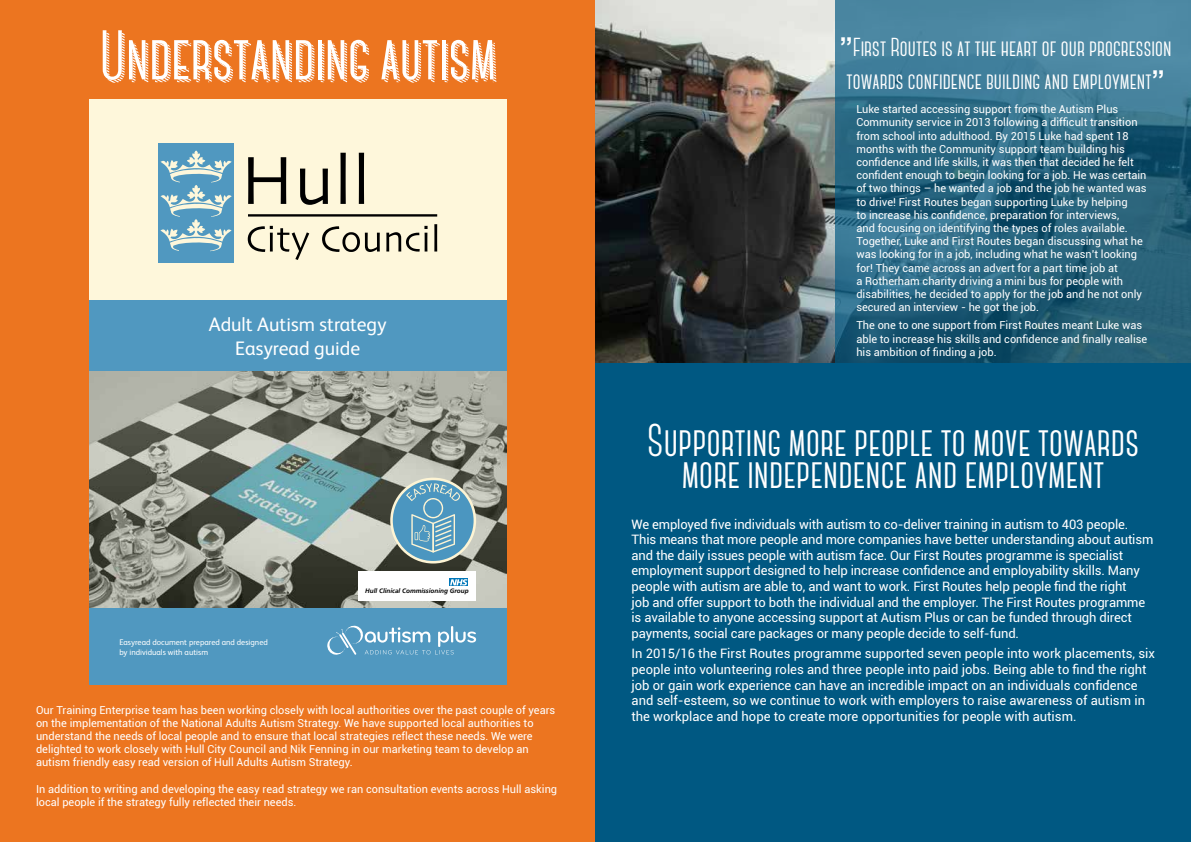
<style>
.page{position:relative;width:1191px;height:842px;background:#fff}
.page>*{position:absolute;margin:0;border:0;box-sizing:border-box;transform-origin:0 0}
.t1{font:70.2px "Canter Bold Strips";color:#fff}
.t2{font:700 46px/33px "Canter";color:#fff;text-align:center}
.t3{font:700 26px/33px "Canter";color:#fff}
.t4{font:19.6px/23.5px "FS Albert";color:#fff;text-align:center}
.t5{font:13px/15.6px "Roboto";letter-spacing:-.01em;color:#fff}
.t6{font:11px/13.2px "Roboto";color:#fff}
.t7{font:8.2px/9.8px "FS Albert";color:#fff}
.t8{font:italic 700 6.4px "Frutiger LT";color:#000}
.s1{font-family:"Arial"}
</style>
<div class="page">
<div style="left:0;top:0;width:604px;height:842px;background:#ec7520"></div>
<div style="left:89px;top:300px;width:417px;height:385px;background:#5098c0"></div>
<div style="left:89px;top:100px;width:417px;height:200px;background:#fef7db"></div>
<svg style="left:248px;top:157px;width:38px;height:47px"></svg>
<svg style="left:300px;top:169px;width:28px;height:36px"></svg>
<svg style="left:340px;top:153px;width:6px;height:51px"></svg>
<svg style="left:359px;top:153px;width:5px;height:51px"></svg>
<hr style="left:248px;top:214px;width:189px;height:3px;background:#000">
<div style="left:158px;top:143px;width:76px;height:119px;background:#5098c0"></div>
<svg style="left:160px;top:150px;width:72px;height:102px"></svg>
<div style="left:180px;top:211px;width:31px;height:7px;background:#5098c0"></div>
<svg style="left:248px;top:226px;width:61px;height:34px"></svg>
<svg style="left:322px;top:226px;width:58px;height:26px"></svg>
<svg style="left:386px;top:226px;width:41px;height:26px"></svg>
<svg style="left:434px;top:224px;width:3px;height:27px"></svg>
<img style="left:89px;top:371px;width:417px;height:237px">
<svg style="left:327px;top:625px;width:149px;height:30px"></svg>
<svg style="left:390px;top:478px;width:86px;height:85px"></svg>
<div style="left:358px;top:571px;width:118px;height:30px;background:#fff"></div>
<svg style="left:449px;top:579px;width:19px;height:7px"></svg>
<svg style="left:450px;top:579px;width:17px;height:6px"></svg>
<div style="left:595px;top:363px;width:596px;height:479px;background:#005882"></div>
<img style="left:595px;top:0;width:239px;height:363px">
<svg style="left:834px;top:0;width:357px;height:363px;background:#2e6b85"></svg>
<h1 class="t1" style="left:99px;top:17px;width:398px">Understanding autism</h1>
<h3 class="t4" style="left:209px;top:313px;width:179px">Adult Autism strategy<br>Easyread guide</h3>
<p class="t7" style="left:119px;top:637px;width:150px">Easyread document prepared and designed by individuals with autism</p>
<p class="t8" style="left:365px;top:587px;width:105px">Hull Clinical Commissioning Group</p>
<p class="t6" style="left:36px;top:703px;width:521px">Our Training Enterprise team has been working closely with local authorities over the past couple of years on the implementation of the National Adults Autism Strategy. We have supported local authorities to understand the needs of local people and to ensure that local strategies reflect these needs. We were delighted to work closely with Hull City Council and Nik Fenning in our marketing team to develop an autism friendly easy read version of Hull Adults Autism Strategy.</p>
<p class="t6" style="left:36px;top:782px;width:522px">In addition to writing and developing the easy read strategy we ran consultation events across Hull asking local people if the strategy fully reflected their needs.</p>
<h3 class="t3" style="left:839px;top:30px;width:333px"><span class="s1">”</span>First Routes is at the heart of our progression towards confidence building and employment<span class="s1">”</span></h3>
<p class="t6" style="left:856px;top:102px;width:292px">Luke started accessing support from the Autism Plus Community service in 2013 following a difficult transition from school into adulthood. By 2015 Luke had spent 18 months with the Community support team building his confidence and life skills, it was then that decided he felt confident enough to begin looking for a job. He was certain of two things – he wanted a job and the job he wanted was to drive! First Routes began supporting Luke by helping<br>to increase his confidence, preparation for interviews,<br>and focusing on identifying the types of roles available.<br>Together, Luke and First Routes began discussing what he was looking for in a job, including what he wasn’t looking for! They came across an advert for a part time job at<br>a Rotherham charity driving a mini bus for people with disabilities, he decided to apply for the job and he not only secured an interview - he got the job.</p>
<p class="t6" style="left:856px;top:318px;width:292px">The one to one support from First Routes meant Luke was able to increase his skills and confidence and finally realise his ambition of finding a job.</p>
<h2 class="t2" style="left:647px;top:424px;width:493px">Supporting more people to move towards more independence and employment</h2>
<p class="t5" style="left:631px;top:516px;width:523px">We employed five individuals with autism to co-deliver training in autism to 403 people.<br>This means that more people and more companies have better understanding about autism and the daily issues people with autism face. Our First Routes programme is specialist employment support designed to help increase confidence and employability skills. Many people with autism are able to, and want to work. First Routes help people find the right<br>job and offer support to both the individual and the employer. The First Routes programme is available to anyone accessing support at Autism Plus or can be funded through direct payments, social care packages or many people decide to self-fund.</p>
<p class="t5" style="left:631px;top:645px;width:525px">In 2015/16 the First Routes programme supported seven people into work placements, six people into volunteering roles and three people into paid jobs. Being able to find the right job or gain work experience can have an incredible impact on an individuals confidence and self-esteem, so we continue to work with employers to raise awareness of autism in the workplace and hope to create more opportunities for people with autism.</p>
</div>
